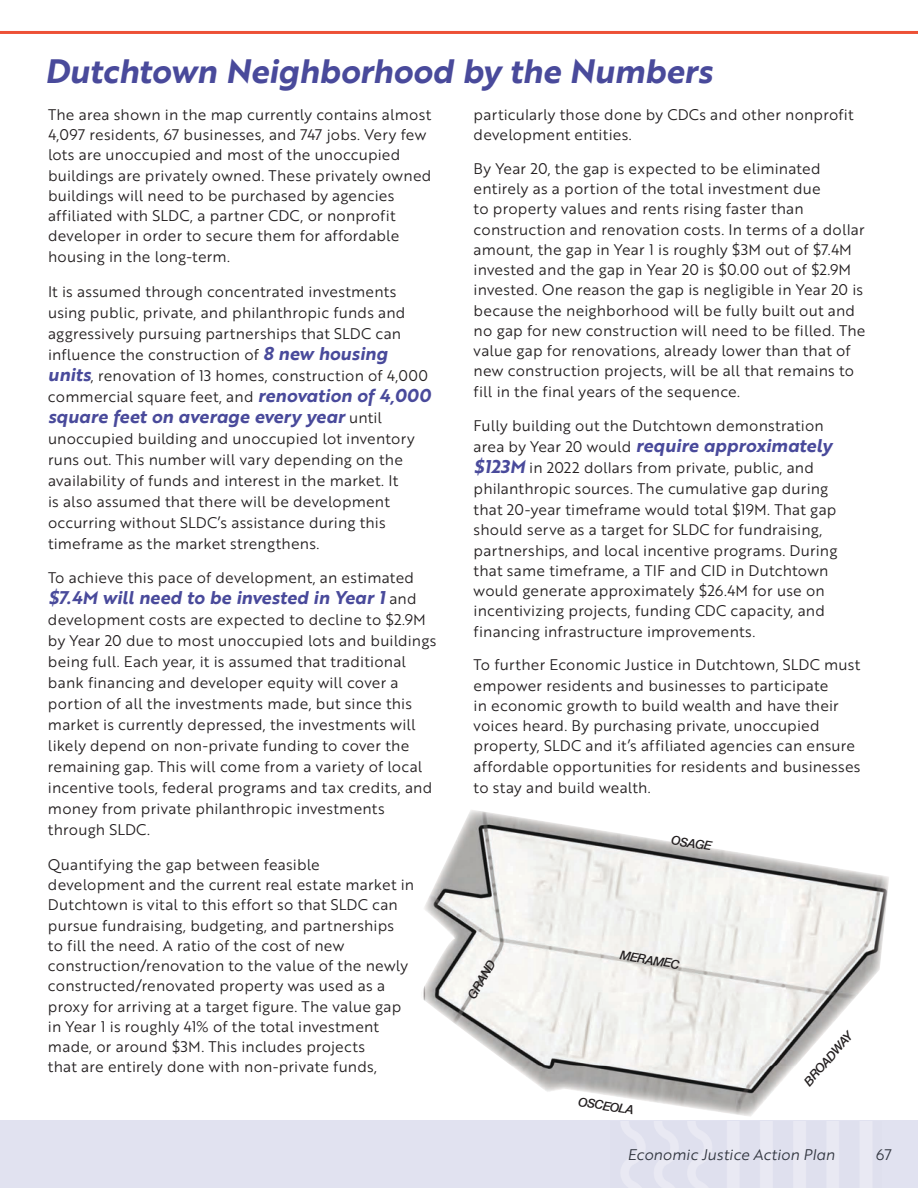
<style>
.page{position:relative;width:918px;height:1188px;background:#fff}
.page>*{position:absolute;margin:0;border:0;box-sizing:border-box;transform-origin:0 0}
.t1{font:33px "Brother 1816 Bold Italic";color:#494a9b}
.t2{font:18px "Brother 1816 Bold Italic";letter-spacing:.005em;color:#494a9b}
.t3{font:15px/20.2px "Brother 1816 Book";letter-spacing:.015em;color:#231f20}
.t4{font:15px "Brother 1816 Book Italic";color:#323640}
.t5{font:15px "Brother 1816 Book";color:#323640}
.t6{font:italic 500 12.3px "Helvetica Neue";color:#231f20}
.s1{font-family:"Brother 1816 Bold Italic";font-size:18px;color:#494a9b}
.s2{font-family:"Brother 1816 Book";font-size:15px;color:#231f20}
</style>
<div class="page">
<img style="left:423px;top:810px;width:414px;height:256px">
<img style="left:837px;top:868px;width:52px;height:150px">
<img style="left:513px;top:1066px;width:282px;height:50px">
<hr style="left:0;top:31px;width:918px;height:3px;background:#ed5136">
<div style="left:0;top:1120px;width:918px;height:68px;background:#e1e2f0"></div>
<h1 class="t1" style="left:45px;top:46px;width:669px">Dutchtown Neighborhood by the Numbers</h1>
<p class="t3" style="left:48px;top:104px;width:385px">The area shown in the map currently contains almost 4,097 residents, 67 businesses, and 747 jobs. Very few lots are unoccupied and most of the unoccupied buildings are privately owned. These privately owned buildings will need to be purchased by agencies affiliated with SLDC, a partner CDC, or nonprofit developer in order to secure them for affordable housing in the long-term.</p>
<p class="t3" style="left:48px;top:280px;width:384px;line-height:21px">It is assumed through concentrated investments using public, private, and philanthropic funds and aggressively pursuing partnerships that SLDC can influence the construction of <span class="s1">8 new housing units</span>, renovation of 13 homes, construction of 4,000 commercial square feet, and <span class="s1">renovation of 4,000</span></p>
<p class="t2" style="left:48px;top:403px;width:336px">square feet on average every year <span class="s2">until</span></p>
<p class="t3" style="left:48px;top:427px;width:368px;line-height:21px">unoccupied building and unoccupied lot inventory runs out. This number will vary depending on the availability of funds and interest in the market. It<br>is also assumed that there will be development occurring without SLDC’s assistance during this timeframe as the market strengthens.</p>
<p class="t3" style="left:48px;top:567px;width:368px">To achieve this pace of development, an estimated</p>
<p class="t2" style="left:48px;top:584px;width:370px">$7.4M will need to be invested in Year 1 <span class="s2">and</span></p>
<p class="t3" style="left:48px;top:609px;width:390px;line-height:21px">development costs are expected to decline to $2.9M by Year 20 due to most unoccupied lots and buildings being full. Each year, it is assumed that traditional bank financing and developer equity will cover a portion of all the investments made, but since this market is currently depressed, the investments will likely depend on non-private funding to cover the remaining gap. This will come from a variety of local incentive tools, federal programs and tax credits, and money from private philanthropic investments through SLDC.</p>
<p class="t3" style="left:48px;top:854px;width:368px">Quantifying the gap between feasible development and the current real estate market in Dutchtown is vital to this effort so that SLDC can pursue fundraising, budgeting, and partnerships<br>to fill the need. A ratio of the cost of new construction/renovation to the value of the newly constructed/renovated property was used as a proxy for arriving at a target figure. The value gap in Year 1 is roughly 41% of the total investment made, or around $3M. This includes projects<br>that are entirely done with non-private funds,</p>
<p class="t3" style="left:474px;top:104px;width:382px">particularly those done by CDCs and other nonprofit development entities.</p>
<p class="t3" style="left:474px;top:158px;width:393px">By Year 20, the gap is expected to be eliminated entirely as a portion of the total investment due<br>to property values and rents rising faster than construction and renovation costs. In terms of a dollar amount, the gap in Year 1 is roughly $3M out of $7.4M invested and the gap in Year 20 is $0.00 out of $2.9M invested. One reason the gap is negligible in Year 20 is because the neighborhood will be fully built out and no gap for new construction will need to be filled. The value gap for renovations, already lower than that of new construction projects, will be all that remains to fill in the final years of the sequence.</p>
<p class="t3" style="left:474px;top:415px;width:352px">Fully building out the Dutchtown demonstration</p>
<p class="t2" style="left:474px;top:432px;width:360px"><span class="s2">area by Year 20 would</span> require approximately</p>
<p class="t3" style="left:474px;top:457px;width:365px"><span class="s1">$123M</span> in 2022 dollars from private, public, and philanthropic sources. The cumulative gap during that 20-year timeframe would total $19M. That gap should serve as a target for SLDC for fundraising, partnerships, and local incentive programs. During that same timeframe, a TIF and CID in Dutchtown would generate approximately $26.4M for use on incentivizing projects, funding CDC capacity, and financing infrastructure improvements.</p>
<p class="t3" style="left:474px;top:654px;width:388px">To further Economic Justice in Dutchtown, SLDC must empower residents and businesses to participate<br>in economic growth to build wealth and have their voices heard. By purchasing private, unoccupied property, SLDC and it’s affiliated agencies can ensure affordable opportunities for residents and businesses to stay and build wealth.</p>
<p class="t6" style="left:462px;top:992px;width:44px;rotate:-60deg">GRAND</p>
<p class="t6" style="left:673px;top:829px;width:42px;rotate:9deg">OSAGE</p>
<p class="t6" style="left:622px;top:945px;width:62px;rotate:9deg">MERAMEC</p>
<p class="t6" style="left:580px;top:1091px;width:57px;rotate:9deg">OSCEOLA</p>
<p class="t6" style="left:799px;top:1077px;width:68px;rotate:-49deg">BROADWAY</p>
<p class="t4" style="left:627px;top:1144px;width:209px">Economic Justice Action Plan</p>
<p class="t5" style="left:876px;top:1144px;width:18px">67</p>
</div>
